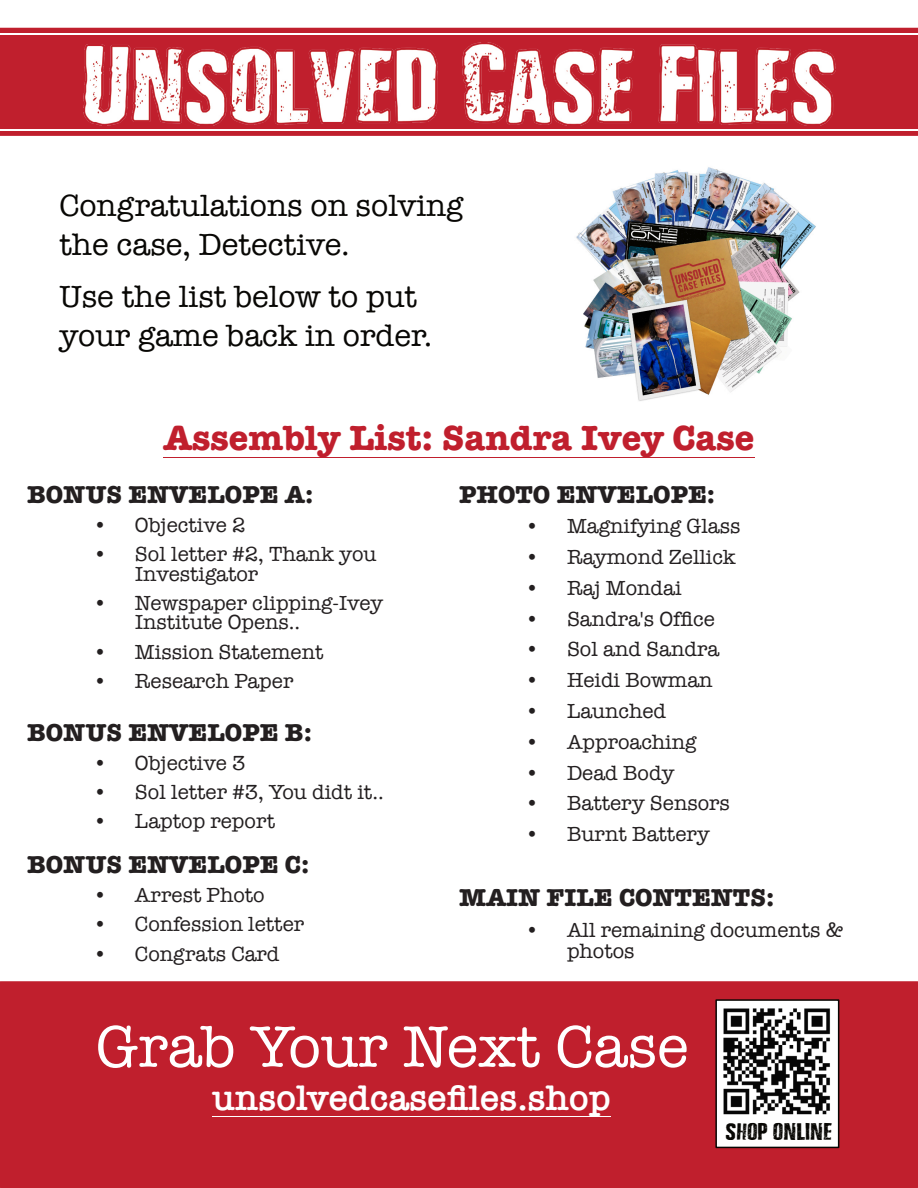
<style>
.page{position:relative;width:918px;height:1188px;background:#fff}
.page>*{position:absolute;margin:0;border:0;box-sizing:border-box;transform-origin:0 0}
.t1{font:60px "American Typewriter";color:#fff}
.t2{font:600 36.75px "American Typewriter";color:#fff}
.t3{font:700 36px "American Typewriter";color:#c01f2d}
.t4{font:31.5px/39px "American Typewriter";color:#080704}
.t5{font:700 25.2px "American Typewriter";color:#231f20}
.t6{font:21px/19.5px "American Typewriter";color:#231f20}
.t7{font:21px "Depressionist 3 Revisited";color:#080704}
</style>
<div class="page">
<div style="left:0;top:981px;width:918px;height:207px;background:#c01f2d"></div>
<div style="left:715px;top:999px;width:124px;height:149px;background:#fff;border:2px solid #080704"></div>
<img style="left:723px;top:1008px;width:107px;height:107px">
<div style="left:0;top:28px;width:918px;height:108px;background:#c01f2d"></div>
<hr style="left:0;top:33px;width:918px;height:2px;background:#fff">
<hr style="left:0;top:129px;width:918px;height:2px;background:#fff">
<img style="left:84px;top:42px;width:751px;height:83px">
<img style="left:576px;top:167px;width:240px;height:234px">
<hr style="left:163px;top:457px;width:592px;height:1px;background:#c01f2d">
<hr style="left:212px;top:1116px;width:399px;height:1px;background:#fff">
<h3 class="t4" style="left:59px;top:188px;width:406px">Congratulations on solving the case, Detective.</h3>
<h3 class="t4" style="left:59px;top:280px;width:374px">Use the list below to put your game back in order.</h3>
<h3 class="t3" style="left:163px;top:426px;width:593px">Assembly List: Sandra Ivey Case</h3>
<p class="t5" style="left:27px;top:485px;width:288px">BONUS ENVELOPE A:</p>
<p class="t6" style="left:93px;top:517px;width:154px">• Objective 2</p>
<p class="t6" style="left:135px;top:546px;width:243px;text-indent:-42px">• Sol letter #2, Thank you<br>Investigator</p>
<p class="t6" style="left:135px;top:595px;width:250px;text-indent:-42px">• Newspaper clipping-Ivey<br>Institute Opens..</p>
<p class="t6" style="left:93px;top:644px;width:232px">• Mission Statement</p>
<p class="t6" style="left:93px;top:673px;width:202px">• Research Paper</p>
<p class="t5" style="left:27px;top:723px;width:287px">BONUS ENVELOPE B:</p>
<p class="t6" style="left:93px;top:755px;width:154px">• Objective 3</p>
<p class="t6" style="left:93px;top:784px;width:292px">• Sol letter #3, You didt it..</p>
<p class="t6" style="left:93px;top:813px;width:183px">• Laptop report</p>
<p class="t5" style="left:27px;top:856px;width:284px">BONUS ENVELOPE C:</p>
<p class="t6" style="left:93px;top:887px;width:173px">• Arrest Photo</p>
<p class="t6" style="left:93px;top:916px;width:212px">• Confession letter</p>
<p class="t6" style="left:93px;top:946px;width:188px">• Congrats Card</p>
<p class="t5" style="left:459px;top:485px;width:258px">PHOTO ENVELOPE:</p>
<p class="t6" style="left:525px;top:518px;width:217px">• Magnifying Glass</p>
<p class="t6" style="left:525px;top:549px;width:212px">• Raymond Zellick</p>
<p class="t6" style="left:525px;top:580px;width:158px">• Raj Mondai</p>
<p class="t6" style="left:525px;top:611px;width:191px">• Sandra's Office</p>
<p class="t6" style="left:525px;top:641px;width:195px">• Sol and Sandra</p>
<p class="t6" style="left:525px;top:672px;width:189px">• Heidi Bowman</p>
<p class="t6" style="left:525px;top:703px;width:142px">• Launched</p>
<p class="t6" style="left:525px;top:734px;width:173px">• Approaching</p>
<p class="t6" style="left:525px;top:765px;width:151px">• Dead Body</p>
<p class="t6" style="left:525px;top:795px;width:206px">• Battery Sensors</p>
<p class="t6" style="left:525px;top:826px;width:186px">• Burnt Battery</p>
<p class="t5" style="left:459px;top:889px;width:317px">MAIN FILE CONTENTS:</p>
<p class="t6" style="left:567px;top:921px;width:278px;line-height:21px;text-indent:-42px">• All remaining documents &amp; photos</p>
<h1 class="t1" style="left:96px;top:1025px;width:594px">Grab Your Next Case</h1>
<h2 class="t2" style="left:212px;top:1084px;width:400px">unsolvedcasefiles.shop</h2>
<p class="t7" style="left:726px;top:1120px;width:108px">SHOP ONLINE</p>
</div>
